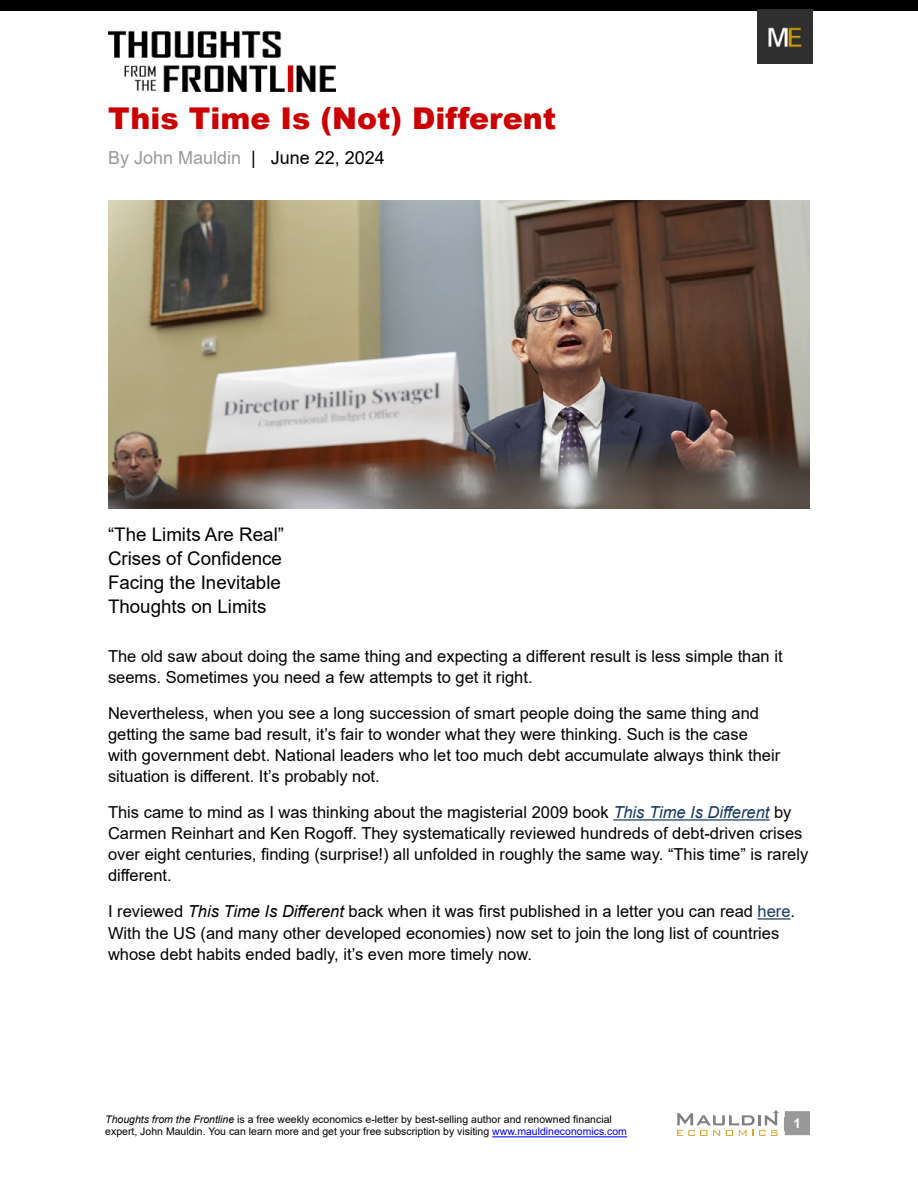
<style>
.page{position:relative;width:918px;height:1188px;background:#fff}
.page>*{position:absolute;margin:0;border:0;box-sizing:border-box;transform-origin:0 0}
.t1{font:900 30px "Arial";color:#cc0001}
.t2{font:18.75px/24px "Arial";color:#000}
.t3{font:18px "Arial";color:#999}
.t4{font:16.5px/21px "Arial";color:#000}
.t5{font:700 13.5px "Arial";color:#fff}
.t6{font:10.5px/12.6px "Arial";color:#000}
.s1{color:#000}
.s2{font-style:italic;color:#16365d}
.s3{font-style:italic}
.s4{color:#16365d}
.s5{color:#00f}
</style>
<div class="page">
<div style="left:785px;top:1111px;width:25px;height:24px;background:#999"></div>
<hr style="left:492px;top:1136px;width:135px;height:1px;background:#00f">
<img style="left:108px;top:30px;width:228px;height:62px">
<div style="left:0;top:0;width:918px;height:11px;background:#000"></div>
<img style="left:758px;top:9px;width:55px;height:55px">
<svg style="left:677px;top:1110px;width:102px;height:26px"></svg>
<hr style="left:613px;top:819px;width:157px;height:2px;background:#16365d">
<hr style="left:758px;top:918px;width:33px;height:2px;background:#16365d">
<img style="left:108px;top:200px;width:702px;height:309px">
<h1 class="t1" style="left:108px;top:97px;width:450px">This Time Is (Not) Different</h1>
<p class="t3" style="left:108px;top:146px;width:278px">By John Mauldin <span class="s1">| June 22, 2024</span></p>
<p class="t2" style="left:108px;top:522px;width:178px">“The Limits Are Real”<br>Crises of Confidence<br>Facing the Inevitable<br>Thoughts on Limits</p>
<p class="t4" style="left:108px;top:646px;width:676px">The old saw about doing the same thing and expecting a different result is less simple than it seems. Sometimes you need a few attempts to get it right.</p>
<p class="t4" style="left:108px;top:703px;width:674px">Nevertheless, when you see a long succession of smart people doing the same thing and getting the same bad result, it’s fair to wonder what they were thinking. Such is the case with government debt. National leaders who let too much debt accumulate always think their situation is different. It’s probably not.</p>
<p class="t4" style="left:108px;top:802px;width:702px">This came to mind as I was thinking about the magisterial 2009 book <span class="s2">This Time Is Different</span> by Carmen Reinhart and Ken Rogoff. They systematically reviewed hundreds of debt-driven crises over eight centuries, finding (surprise!) all unfolded in roughly the same way. “This time” is rarely different.</p>
<p class="t4" style="left:108px;top:901px;width:689px">I reviewed <span class="s3">This Time Is Different</span> back when it was first published in a letter you can read <span class="s4">here</span>.<br>With the US (and many other developed economies) now set to join the long list of countries whose debt habits ended badly, it’s even more timely now.</p>
<p class="t6" style="left:105px;top:1113px;width:523px"><span class="s3">Thoughts from the Frontline</span> is a free weekly economics e-letter by best-selling author and renowned financial expert, John Mauldin. You can learn more and get your free subscription by visiting <span class="s5">www.mauldineconomics.com</span></p>
<p class="t5" style="left:794px;top:1113px;width:9px">1</p>
</div>
